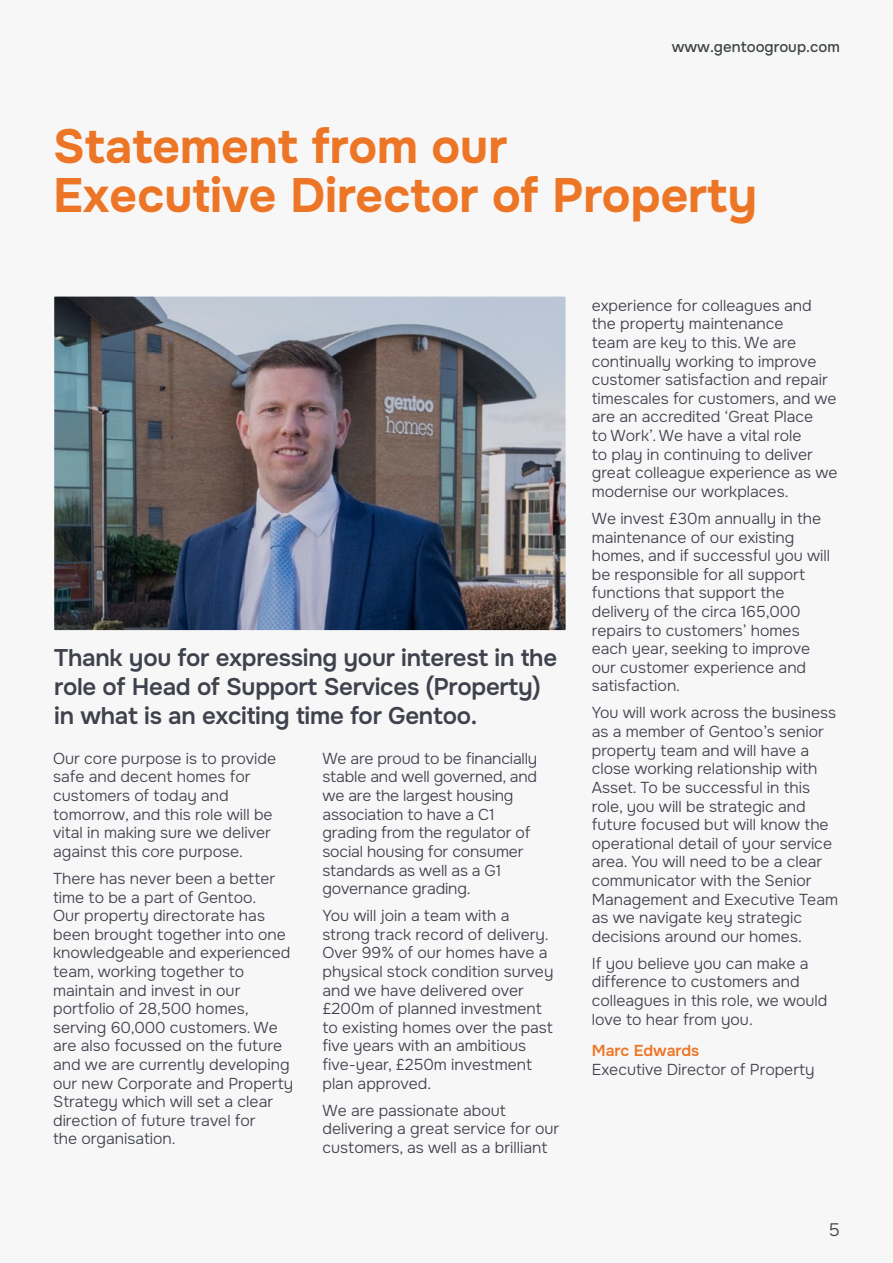
<style>
.page{position:relative;width:893px;height:1263px;background:#f8f7f7}
.page>*{position:absolute;margin:0;border:0;box-sizing:border-box;transform-origin:0 0}
.t1{font:700 48px/49.5px "Onest";color:#ed7526}
.t2{font:600 24px/28.8px "Onest";letter-spacing:-.01em;color:#3f424d}
.t3{font:300 18px "Onest";color:#3d4544}
.t4{font:300 15.75px/18.6px "Onest";color:#3f424d}
.t5{font:500 15px "Onest";color:#3d4544}
.s1{font-weight:600;color:#ed7526}
</style>
<div class="page">
<img style="left:54px;top:297px;width:512px;height:333px">
<p class="t5" style="left:672px;top:38px;width:170px">www.gentoogroup.com</p>
<p class="t1" style="left:53px;top:122px;width:705px">Statement from our<br>Executive Director of Property</p>
<p class="t2" style="left:54px;top:644px;width:504px">Thank you for expressing your interest in the role of Head of Support Services (Property) in what is an exciting time for Gentoo.</p>
<p class="t4" style="left:53px;top:749px;width:224px">Our core purpose is to provide safe and decent homes for customers of today and tomorrow, and this role will be vital in making sure we deliver against this core purpose.</p>
<p class="t4" style="left:53px;top:869px;width:242px">There has never been a better time to be a part of Gentoo.<br>Our property directorate has been brought together into one knowledgeable and experienced team, working together to maintain and invest in our portfolio of 28,500 homes, serving 60,000 customers. We are also focussed on the future and we are currently developing our new Corporate and Property<br>Strategy which will set a clear direction of future travel for<br>the organisation.</p>
<p class="t4" style="left:322px;top:749px;width:216px">We are proud to be financially stable and well governed, and we are the largest housing association to have a C1 grading from the regulator of social housing for consumer standards as well as a G1 governance grading.</p>
<p class="t4" style="left:322px;top:907px;width:232px">You will join a team with a strong track record of delivery.<br>Over 99% of our homes have a physical stock condition survey and we have delivered over £200m of planned investment to existing homes over the past five years with an ambitious five-year, £250m investment plan approved.</p>
<p class="t4" style="left:322px;top:1101px;width:238px">We are passionate about delivering a great service for our customers, as well as a brilliant</p>
<p class="t4" style="left:592px;top:296px;width:247px">experience for colleagues and the property maintenance<br>team are key to this. We are continually working to improve customer satisfaction and repair timescales for customers, and we are an accredited ‘Great Place<br>to Work’. We have a vital role<br>to play in continuing to deliver great colleague experience as we modernise our workplaces.</p>
<p class="t4" style="left:592px;top:509px;width:240px">We invest £30m annually in the maintenance of our existing homes, and if successful you will be responsible for all support functions that support the delivery of the circa 165,000 repairs to customers’ homes each year, seeking to improve our customer experience and satisfaction.</p>
<p class="t4" style="left:592px;top:704px;width:248px">You will work across the business as a member of Gentoo’s senior property team and will have a close working relationship with<br>Asset. To be successful in this role, you will be strategic and future focused but will know the operational detail of your service area. You will need to be a clear communicator with the Senior<br>Management and Executive Team as we navigate key strategic decisions around our homes.</p>
<p class="t4" style="left:592px;top:954px;width:237px">If you believe you can make a difference to customers and colleagues in this role, we would love to hear from you.</p>
<p class="t4" style="left:592px;top:1041px;width:224px"><span class="s1">Marc Edwards<br></span>Executive Director of Property</p>
<p class="t3" style="left:829px;top:1219px;width:13px">5</p>
</div>
